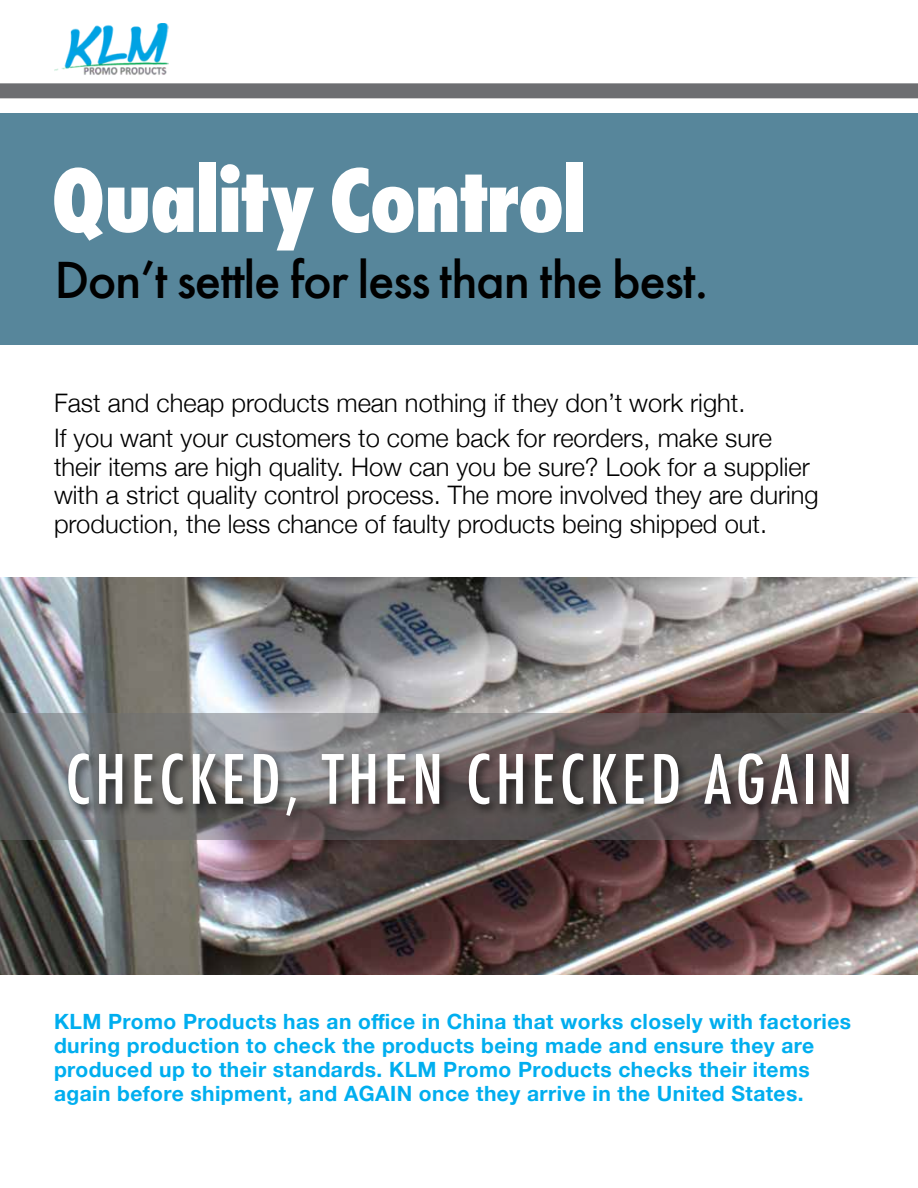
<style>
.page{position:relative;width:918px;height:1188px;background:#fff}
.page>*{position:absolute;margin:0;border:0;box-sizing:border-box;transform-origin:0 0}
.t1{font:800 condensed 84px "Futura";letter-spacing:-.02em;color:#fff}
.t2{font:500 condensed 66px "Futura";letter-spacing:.07em;color:#fff}
.t3{font:500 48px "Futura";letter-spacing:-.03em;color:#000}
.t4{font:300 25.5px/28.5px "Helvetica Neue";color:#000}
.t5{font:700 21px/24px "Helvetica Neue";letter-spacing:.02em;color:#00aeef}
</style>
<div class="page">
<img style="left:54px;top:23px;width:115px;height:52px">
<div style="left:0;top:113px;width:918px;height:232px;background:#57869b"></div>
<div style="left:0;top:83px;width:918px;height:15px;background:#6d6e71"></div>
<img style="left:0;top:578px;width:918px;height:397px">
<svg style="left:0;top:713px;width:918px;height:127px;background:#736f70"></svg>
<div style="left:65px;top:750px;width:797px;height:78px;background:#000;opacity:.55"></div>
<h1 class="t1" style="left:51px;top:144px;width:537px">Quality Control</h1>
<h3 class="t3" style="left:54px;top:247px;width:656px">Don’t settle for less than the best.</h3>
<p class="t4" style="left:54px;top:383px;width:720px;line-height:35.2px">Fast and cheap products mean nothing if they don’t work right.<br>If you want your customers to come back for reorders, make sure</p>
<p class="t4" style="left:54px;top:450px;width:766px">their items are high quality. How can you be sure? Look for a supplier with a strict quality control process. The more involved they are during production, the less chance of faulty products being shipped out.</p>
<h2 class="t2" style="left:65px;top:737px;width:788px">CHECKED, THEN CHECKED AGAIN</h2>
<p class="t5" style="left:54px;top:1010px;width:799px">KLM Promo Products has an office in China that works closely with factories during production to check the products being made and ensure they are produced up to their standards. KLM Promo Products checks their items again before shipment, and AGAIN once they arrive in the United States.</p>
</div>
